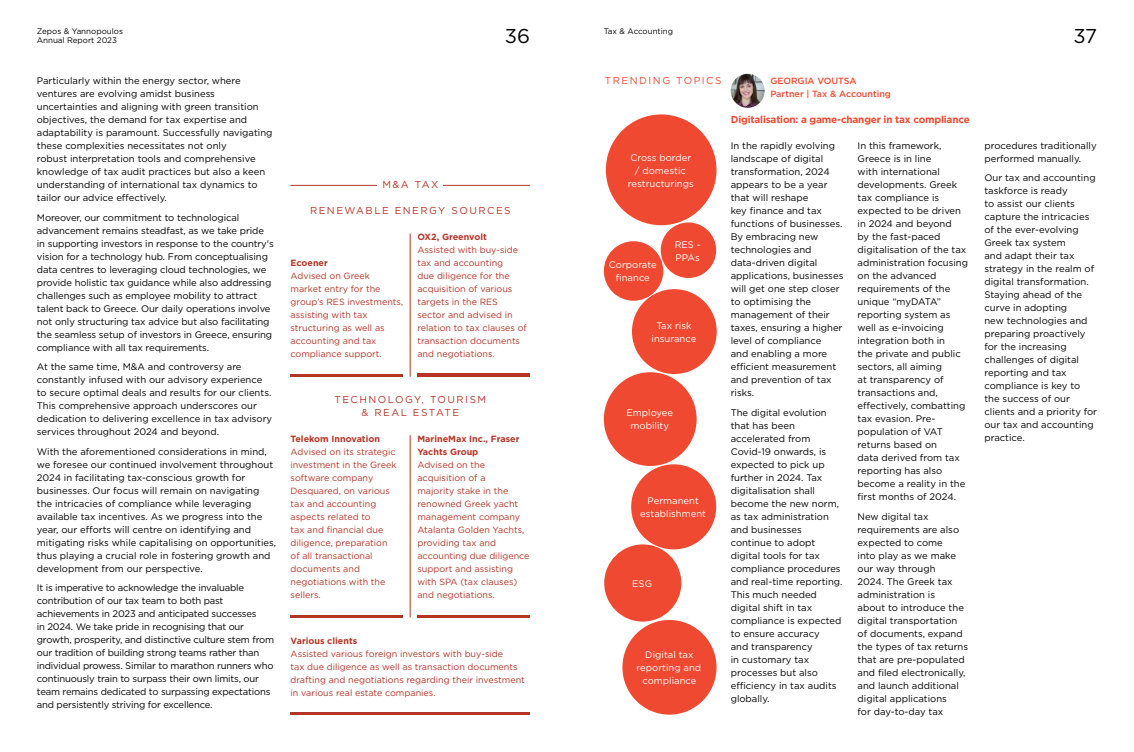
<style>
.page{position:relative;width:1134px;height:752px;background:#fff}
.page>*{position:absolute;margin:0;border:0;box-sizing:border-box;transform-origin:0 0}
.t1{font:20px "Gotham";color:#000}
.t2{font:10px/13px "Gotham";letter-spacing:.15em;color:#b63426;text-align:center}
.t3{font:700 10px "Gotham";letter-spacing:-.02em;color:#f04931}
.t4{font:10px "Gotham";letter-spacing:.15em;color:#f04931}
.t5{font:9.5px/13px "Gotham";color:#000}
.t6{font:9.5px/13px "Gotham";letter-spacing:-.02em;color:#000}
.t7{font:9.5px/13px "Gotham";color:#fff;text-align:center}
.t8{font:9px/13px "Gotham";color:#b63426}
.t9{font:700 9px/13px "Gotham";color:#b63426}
.t10{font:500 9px/13px "Gotham";color:#f04931}
.t11{font:8px/9.6px "Gotham";color:#000}
</style>
<div class="page">
<hr style="left:410px;top:435px;width:1px;height:182px;background:#b63426">
<hr style="left:410px;top:233px;width:1px;height:143px;background:#b63426">
<img style="left:731px;top:74px;width:34px;height:34px;border-radius:17px">
<hr style="left:291px;top:373px;width:112px;height:3px;background:#b63426">
<hr style="left:291px;top:614px;width:112px;height:3px;background:#b63426">
<hr style="left:291px;top:711px;width:239px;height:3px;background:#b63426">
<hr style="left:417px;top:373px;width:113px;height:3px;background:#b63426">
<div style="left:661px;top:222px;width:55px;height:56px;background:#f04931;border-radius:50%"></div>
<div style="left:604px;top:241px;width:59px;height:59px;background:#f04931;border-radius:50%"></div>
<div style="left:632px;top:289px;width:85px;height:85px;background:#f04931;border-radius:50%"></div>
<div style="left:604px;top:372px;width:93px;height:93px;background:#f04931;border-radius:50%"></div>
<div style="left:631px;top:464px;width:85px;height:85px;background:#f04931;border-radius:50%"></div>
<div style="left:604px;top:544px;width:77px;height:77px;background:#f04931;border-radius:50%"></div>
<div style="left:606px;top:114px;width:110px;height:111px;background:#f04931;border-radius:50%"></div>
<div style="left:622px;top:619px;width:94px;height:95px;background:#f04931;border-radius:50%"></div>
<hr style="left:291px;top:185px;width:239px;height:1px;background:#b63426">
<div style="left:378px;top:178px;width:65px;height:10px;background:#fff"></div>
<hr style="left:417px;top:614px;width:113px;height:3px;background:#b63426">
<p class="t11" style="left:37px;top:26px;width:88px">Zepos &amp; Yannopoulos<br>Annual Report 2023</p>
<p class="t11" style="left:604px;top:26px;width:71px">Tax &amp; Accounting</p>
<p class="t5" style="left:37px;top:74px;width:237px">Particularly within the energy sector, where ventures are evolving amidst business uncertainties and aligning with green transition objectives, the demand for tax expertise and adaptability is paramount. Successfully navigating these complexities necessitates not only<br>robust interpretation tools and comprehensive knowledge of tax audit practices but also a keen understanding of international tax dynamics to tailor our advice effectively.</p>
<p class="t5" style="left:37px;top:210px;width:238px">Moreover, our commitment to technological advancement remains steadfast, as we take pride in supporting investors in response to the country's vision for a technology hub. From conceptualising data centres to leveraging cloud technologies, we provide holistic tax guidance while also addressing challenges such as employee mobility to attract talent back to Greece. Our daily operations involve not only structuring tax advice but also facilitating the seamless setup of investors in Greece, ensuring compliance with all tax requirements.</p>
<p class="t5" style="left:37px;top:360px;width:237px">At the same time, M&amp;A and controversy are constantly infused with our advisory experience to secure optimal deals and results for our clients.<br>This comprehensive approach underscores our dedication to delivering excellence in tax advisory services throughout 2024 and beyond.</p>
<p class="t5" style="left:37px;top:444px;width:241px">With the aforementioned considerations in mind, we foresee our continued involvement throughout 2024 in facilitating tax-conscious growth for businesses. Our focus will remain on navigating the intricacies of compliance while leveraging available tax incentives. As we progress into the year, our efforts will centre on identifying and mitigating risks while capitalising on opportunities, thus playing a crucial role in fostering growth and development from our perspective.</p>
<p class="t6" style="left:37px;top:581px;width:239px">It is imperative to acknowledge the invaluable contribution of our tax team to both past achievements in 2023 and anticipated successes<br>in 2024. We take pride in recognising that our growth, prosperity, and distinctive culture stem from our tradition of building strong teams rather than individual prowess. Similar to marathon runners who continuously train to surpass their own limits, our team remains dedicated to surpassing expectations and persistently striving for excellence.</p>
<h1 class="t1" style="left:505px;top:23px;width:27px">36</h1>
<h1 class="t1" style="left:1073px;top:23px;width:25px">37</h1>
<p class="t4" style="left:605px;top:74px;width:118px">TRENDING TOPICS</p>
<p class="t10" style="left:770px;top:74px;width:122px">GEORGIA VOUTSA<br>Partner | Tax &amp; Accounting</p>
<p class="t3" style="left:731px;top:113px;width:241px">Digitalisation: a game-changer in tax compliance</p>
<p class="t5" style="left:731px;top:139px;width:114px">In the rapidly evolving landscape of digital transformation, 2024 appears to be a year that will reshape<br>key finance and tax functions of businesses.<br>By embracing new technologies and data-driven digital applications, businesses will get one step closer to optimising the management of their taxes, ensuring a higher level of compliance<br>and enabling a more efficient measurement and prevention of tax risks.</p>
<p class="t5" style="left:731px;top:405px;width:113px">The digital evolution that has been accelerated from<br>Covid-19 onwards, is expected to pick up further in 2024. Tax digitalisation shall become the new norm, as tax administration and businesses continue to adopt digital tools for tax compliance procedures and real-time reporting.<br>This much needed digital shift in tax compliance is expected to ensure accuracy<br>and transparency<br>in customary tax processes but also efficiency in tax audits globally.</p>
<p class="t5" style="left:984px;top:138px;width:114px">procedures traditionally performed manually.</p>
<p class="t5" style="left:984px;top:171px;width:114px">Our tax and accounting taskforce is ready<br>to assist our clients capture the intricacies of the ever-evolving<br>Greek tax system<br>and adapt their tax strategy in the realm of digital transformation.<br>Staying ahead of the curve in adopting<br>new technologies and preparing proactively for the increasing challenges of digital reporting and tax compliance is key to the success of our clients and a priority for our tax and accounting practice.</p>
<p class="t5" style="left:857px;top:139px;width:112px">In this framework,<br>Greece is in line<br>with international developments. Greek tax compliance is expected to be driven in 2024 and beyond<br>by the fast-paced digitalisation of the tax administration focusing on the advanced requirements of the unique “myDATA” reporting system as well as e-invoicing integration both in<br>the private and public sectors, all aiming<br>at transparency of transactions and, effectively, combatting tax evasion. Pre&shy;population of VAT returns based on<br>data derived from tax reporting has also become a reality in the first months of 2024.</p>
<p class="t5" style="left:857px;top:509px;width:112px">New digital tax requirements are also expected to come<br>into play as we make our way through<br>2024. The Greek tax administration is<br>about to introduce the digital transportation of documents, expand the types of tax returns that are pre-populated and filed electronically, and launch additional digital applications<br>for day-to-day tax</p>
<p class="t7" style="left:628px;top:150px;width:67px">Cross border / domestic restructurings</p>
<p class="t2" style="left:382px;top:178px;width:58px">M&amp;A TAX</p>
<p class="t2" style="left:310px;top:204px;width:202px">RENEWABLE ENERGY SOURCES</p>
<p class="t9" style="left:417px;top:230px;width:71px">OX2, Greenvolt</p>
<p class="t8" style="left:417px;top:243px;width:111px">Assisted with buy-side tax and accounting<br>due diligence for the acquisition of various targets in the RES sector and advised in relation to tax clauses of transaction documents and negotiations.</p>
<p class="t7" style="left:675px;top:237px;width:28px;text-align:left">RES -<br>PPAs</p>
<p class="t9" style="left:291px;top:256px;width:39px">Ecoener</p>
<p class="t8" style="left:291px;top:269px;width:114px">Advised on Greek market entry for the group’s RES investments, assisting with tax structuring as well as accounting and tax compliance support.</p>
<p class="t7" style="left:609px;top:258px;width:49px">Corporate finance</p>
<p class="t7" style="left:651px;top:318px;width:46px">Tax risk insurance</p>
<p class="t2" style="left:334px;top:392px;width:153px">TECHNOLOGY, TOURISM &amp; REAL ESTATE</p>
<p class="t9" style="left:417px;top:432px;width:104px">MarineMax Inc., Fraser<br>Yachts Group</p>
<p class="t8" style="left:417px;top:457px;width:114px">Advised on the acquisition of a<br>majority stake in the renowned Greek yacht management company<br>Atalanta Golden Yachts, providing tax and accounting due diligence support and assisting with SPA (tax clauses) and negotiations.</p>
<p class="t7" style="left:626px;top:406px;width:48px">Employee mobility</p>
<p class="t9" style="left:291px;top:432px;width:91px">Telekom Innovation</p>
<p class="t8" style="left:291px;top:444px;width:107px">Advised on its strategic investment in the Greek software company<br>Desquared, on various tax and accounting aspects related to<br>tax and financial due diligence, preparation of all transactional documents and negotiations with the sellers.</p>
<p class="t9" style="left:291px;top:633px;width:68px">Various clients</p>
<p class="t8" style="left:291px;top:646px;width:236px">Assisted various foreign investors with buy-side<br>tax due diligence as well as transaction documents drafting and negotiations regarding their investment in various real estate companies.</p>
<p class="t7" style="left:640px;top:494px;width:67px">Permanent establishment</p>
<p class="t7" style="left:632px;top:576px;width:21px">ESG</p>
<p class="t7" style="left:637px;top:647px;width:66px">Digital tax reporting and compliance</p>
</div>
